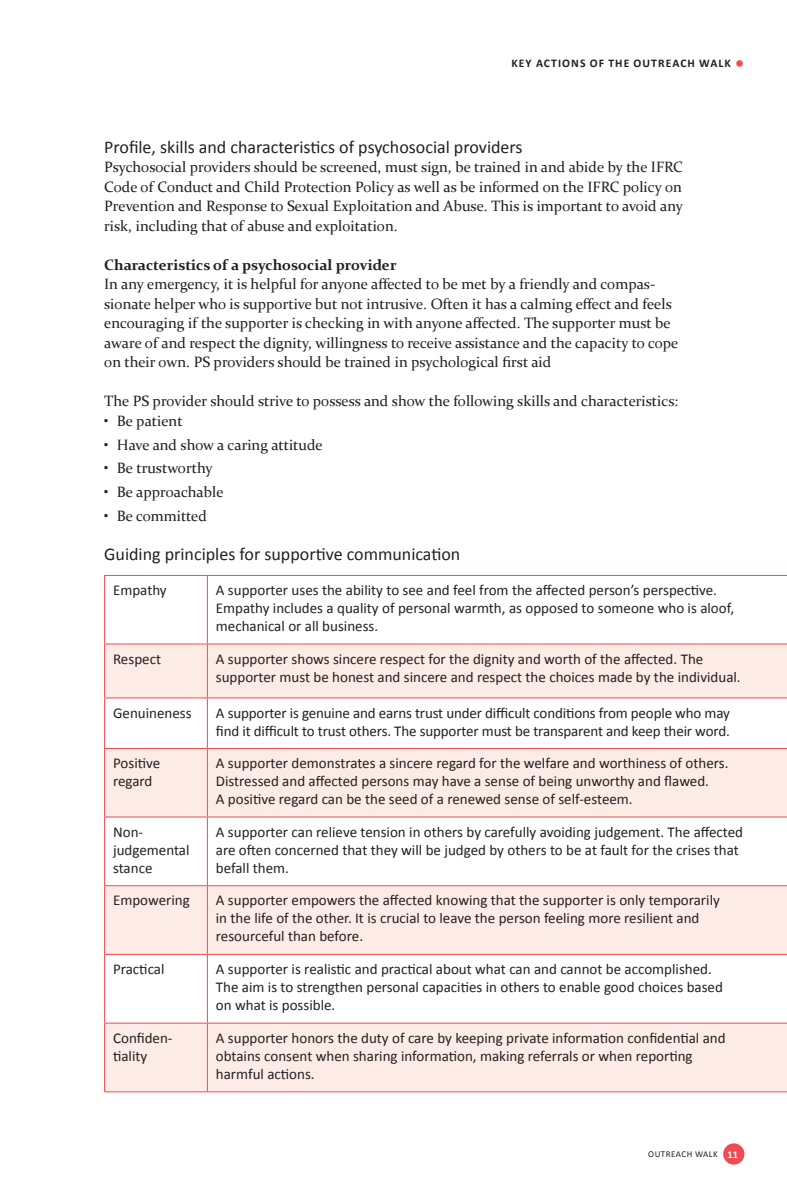
<style>
.page{position:relative;width:787px;height:1191px;background:#fff}
.page>*{position:absolute;margin:0;border:0;box-sizing:border-box;transform-origin:0 0}
.Rubrik_5{font:18px "Calibri";color:#231f20}
.Boksbrød{font:15px/18px "Calibri";color:#231f20}
.t1{font:15px/19.5px "Constantia";color:#231f20;text-align:justify}
.t2{font:700 15px "Constantia";color:#231f20}
.t3{font:700 11.7px "Calibri";letter-spacing:.09em;color:#231f20}
.t4{font:9px "Calibri";letter-spacing:.05em;color:#231f20}
.s1{font-weight:400;font-size:21px;color:#ef4b55}
.s2{font-weight:700;font-size:10.5px;color:#fff}
</style>
<div class="page">
<div style="left:723px;top:1143px;width:21px;height:21px;background:#ef4b55;border-radius:50%"></div>
<svg style="left:105px;top:644px;width:682px;height:447px;fill:#fdebe6"></svg>
<hr style="left:104px;top:576px;width:1px;height:67px;background:#ef4b55">
<hr style="left:104px;top:575px;width:103px;height:1px;background:#ef4b55">
<hr style="left:207px;top:576px;width:1px;height:67px;background:#ef4b55">
<hr style="left:207px;top:575px;width:580px;height:1px;background:#ef4b55">
<hr style="left:104px;top:644px;width:1px;height:53px;background:#ef4b55">
<hr style="left:104px;top:643px;width:103px;height:1px;background:#ef4b55">
<hr style="left:104px;top:749px;width:1px;height:67px;background:#ef4b55">
<hr style="left:104px;top:886px;width:1px;height:68px;background:#ef4b55">
<hr style="left:104px;top:1023px;width:1px;height:68px;background:#ef4b55">
<hr style="left:104px;top:1091px;width:103px;height:1px;background:#ef4b55">
<hr style="left:207px;top:643px;width:580px;height:1px;background:#ef4b55">
<hr style="left:207px;top:644px;width:1px;height:53px;background:#ef4b55">
<hr style="left:207px;top:697px;width:580px;height:1px;background:#ef4b55">
<hr style="left:207px;top:748px;width:580px;height:1px;background:#ef4b55">
<hr style="left:207px;top:749px;width:1px;height:67px;background:#ef4b55">
<hr style="left:207px;top:816px;width:580px;height:1px;background:#ef4b55">
<hr style="left:207px;top:885px;width:580px;height:1px;background:#ef4b55">
<hr style="left:207px;top:886px;width:1px;height:68px;background:#ef4b55">
<hr style="left:207px;top:954px;width:580px;height:1px;background:#ef4b55">
<hr style="left:207px;top:1022px;width:580px;height:1px;background:#ef4b55">
<hr style="left:207px;top:1023px;width:1px;height:68px;background:#ef4b55">
<hr style="left:207px;top:1091px;width:580px;height:1px;background:#ef4b55">
<hr style="left:104px;top:697px;width:103px;height:1px;background:#ef4b55">
<hr style="left:104px;top:698px;width:1px;height:50px;background:#ef4b55">
<hr style="left:207px;top:698px;width:1px;height:50px;background:#ef4b55">
<hr style="left:104px;top:748px;width:103px;height:1px;background:#ef4b55">
<hr style="left:104px;top:816px;width:103px;height:1px;background:#ef4b55">
<hr style="left:104px;top:817px;width:1px;height:68px;background:#ef4b55">
<hr style="left:207px;top:817px;width:1px;height:68px;background:#ef4b55">
<hr style="left:104px;top:885px;width:103px;height:1px;background:#ef4b55">
<hr style="left:104px;top:954px;width:103px;height:1px;background:#ef4b55">
<hr style="left:104px;top:954px;width:1px;height:68px;background:#ef4b55">
<hr style="left:207px;top:954px;width:1px;height:68px;background:#ef4b55">
<hr style="left:104px;top:1022px;width:103px;height:1px;background:#ef4b55">
<p class="t3" style="left:511px;top:55px;width:235px">KEY ACTIONS OF THE OUTREACH WALK <span class="s1">•</span></p>
<p class="Rubrik_5" style="left:104px;top:136px;width:420px">Profile, skills and characteristics of psychosocial providers</p>
<p class="t1" style="left:104px;top:157px;width:580px">Psychosocial providers should be screened, must sign, be trained in and abide by the IFRC Code of Conduct and Child Protection Policy as well as be informed on the IFRC policy on Prevention and Response to Sexual Exploitation and Abuse. This is important to avoid any risk, including that of abuse and exploitation.</p>
<p class="t2" style="left:104px;top:254px;width:294px">Characteristics of a psychosocial provider</p>
<p class="t1" style="left:104px;top:274px;width:575px;text-align:left">In any emergency, it is helpful for anyone affected to be met by a friendly and compas&shy;sionate helper who is supportive but not intrusive. Often it has a calming effect and feels encouraging if the supporter is checking in with anyone affected. The supporter must be aware of and respect the dignity, willingness to receive assistance and the capacity to cope on their own. PS providers should be trained in psychological first aid</p>
<p class="t1" style="left:104px;top:391px;width:575px">The PS provider should strive to possess and show the following skills and characteristics:</p>
<p class="t1" style="left:104px;top:410px;width:80px">• Be patient</p>
<p class="t1" style="left:104px;top:434px;width:220px">• Have and show a caring attitude</p>
<p class="t1" style="left:104px;top:458px;width:110px">• Be trustworthy</p>
<p class="t1" style="left:104px;top:481px;width:121px">• Be approachable</p>
<p class="t1" style="left:104px;top:505px;width:104px">• Be committed</p>
<p class="Rubrik_5" style="left:104px;top:543px;width:358px">Guiding principles for supportive communication</p>
<p class="Boksbrød" style="left:113px;top:580px;width:55px">Empathy</p>
<p class="Boksbrød" style="left:216px;top:580px;width:502px">A supporter uses the ability to see and feel from the affected person’s perspective.</p>
<p class="Boksbrød" style="left:216px;top:598px;width:520px">Empathy includes a quality of personal warmth, as opposed to someone who is aloof, mechanical or all business.</p>
<p class="Boksbrød" style="left:113px;top:649px;width:49px">Respect</p>
<p class="Boksbrød" style="left:216px;top:649px;width:489px">A supporter shows sincere respect for the dignity and worth of the affected. The</p>
<p class="Boksbrød" style="left:216px;top:667px;width:526px">supporter must be honest and sincere and respect the choices made by the individual.</p>
<p class="Boksbrød" style="left:113px;top:703px;width:80px">Genuineness</p>
<p class="Boksbrød" style="left:216px;top:703px;width:515px">A supporter is genuine and earns trust under difficult conditions from people who may</p>
<p class="Boksbrød" style="left:216px;top:721px;width:515px">find it difficult to trust others. The supporter must be transparent and keep their word.</p>
<p class="Boksbrød" style="left:113px;top:753px;width:49px">Positive</p>
<p class="Boksbrød" style="left:113px;top:771px;width:41px">regard</p>
<p class="Boksbrød" style="left:216px;top:753px;width:514px">A supporter demonstrates a sincere regard for the welfare and worthiness of others.</p>
<p class="Boksbrød" style="left:216px;top:771px;width:494px">Distressed and affected persons may have a sense of being unworthy and flawed.</p>
<p class="Boksbrød" style="left:216px;top:789px;width:418px">A positive regard can be the seed of a renewed sense of self-esteem.</p>
<p class="Boksbrød" style="left:113px;top:822px;width:32px">Non-</p>
<p class="Boksbrød" style="left:113px;top:840px;width:78px">judgemental stance</p>
<p class="Boksbrød" style="left:216px;top:822px;width:529px">A supporter can relieve tension in others by carefully avoiding judgement. The affected are often concerned that they will be judged by others to be at fault for the crises that befall them.</p>
<p class="Boksbrød" style="left:113px;top:890px;width:78px">Empowering</p>
<p class="Boksbrød" style="left:216px;top:890px;width:505px">A supporter empowers the affected knowing that the supporter is only temporarily</p>
<p class="Boksbrød" style="left:216px;top:908px;width:485px">in the life of the other. It is crucial to leave the person feeling more resilient and</p>
<p class="Boksbrød" style="left:216px;top:926px;width:149px">resourceful than before.</p>
<p class="Boksbrød" style="left:113px;top:959px;width:53px">Practical</p>
<p class="Boksbrød" style="left:216px;top:959px;width:497px">A supporter is realistic and practical about what can and cannot be accomplished.</p>
<p class="Boksbrød" style="left:216px;top:977px;width:508px">The aim is to strengthen personal capacities in others to enable good choices based</p>
<p class="Boksbrød" style="left:216px;top:995px;width:121px">on what is possible.</p>
<p class="Boksbrød" style="left:113px;top:1028px;width:61px">Confiden-</p>
<p class="Boksbrød" style="left:113px;top:1046px;width:36px">tiality</p>
<p class="Boksbrød" style="left:216px;top:1028px;width:511px">A supporter honors the duty of care by keeping private information confidential and obtains consent when sharing information, making referrals or when reporting</p>
<p class="Boksbrød" style="left:216px;top:1064px;width:100px">harmful actions.</p>
<p class="t4" style="left:648px;top:1148px;width:91px">OUTREACH WALK <span class="s2">11</span></p>
</div>
